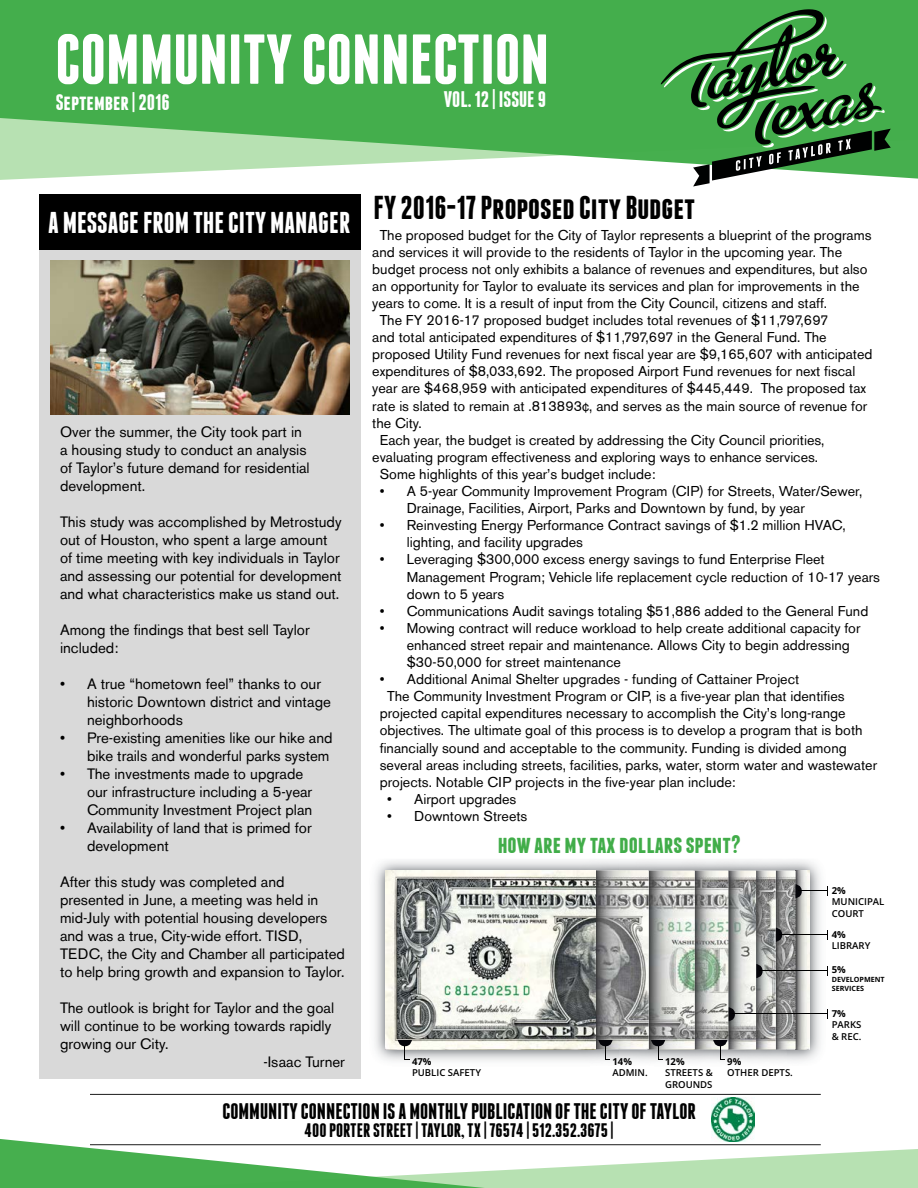
<style>
.page{position:relative;width:918px;height:1188px;background:#fff}
.page>*{position:absolute;margin:0;border:0;box-sizing:border-box;transform-origin:0 0}
.t1{font:700 70.5px "Franchise";color:#fff}
.t2{font:700 33px "Franchise";color:#000}
.t3{font:700 30px "Franchise";color:#fff}
.t4{font:700 25.5px "Franchise";color:#41ad49}
.t5{font:700 22.5px "Franchise";color:#000}
.t6{font:700 22.5px "Franchise";color:#fff}
.t7{font:700 19.5px "Franchise";color:#000}
.t8{font:15px/18px "Akzidenz Grotesk BE";color:#000}
.t9{font:14.25px/17.1px "Akzidenz Grotesk BE";color:#000}
.t10{font:600 9.6px/11.6px "Open Sans";color:#000}
.t11{font:700 9.6px "Open Sans";color:#000}
.t12{font:700 7.2px/8.6px "Open Sans";color:#000}
</style>
<div class="page">
<svg style="left:0;top:0;width:918px;height:187px;background:#67bd6d"></svg>
<svg style="left:0;top:1139px;width:918px;height:49px"></svg>
<div style="left:39px;top:194px;width:321px;height:56px;background:#000"></div>
<div style="left:39px;top:250px;width:321px;height:828px;background:#d9d9d9"></div>
<hr style="left:90px;top:1094px;width:731px;height:1px;background:#000">
<hr style="left:90px;top:1144px;width:731px;height:1px;background:#000">
<img style="left:711px;top:1097px;width:43px;height:44px">
<svg style="left:659px;top:9px;width:232px;height:177px;background:#4f9154"></svg>
<img style="left:50px;top:260px;width:300px;height:155px">
<img style="left:374px;top:888px;width:245px;height:173px">
<img style="left:374px;top:860px;width:245px;height:28px">
<img style="left:619px;top:860px;width:202px;height:24px">
<img style="left:787px;top:898px;width:40px;height:163px">
<img style="left:695px;top:871px;width:115px;height:179px">
<img style="left:796px;top:871px;width:1px;height:178px">
<img style="left:386px;top:870px;width:309px;height:179px">
<svg style="left:729px;top:1007px;width:6px;height:14px"></svg>
<hr style="left:732px;top:1014px;width:95px;height:1px;background:#000">
<svg style="left:756px;top:964px;width:7px;height:14px"></svg>
<hr style="left:759px;top:970px;width:68px;height:1px;background:#000">
<svg style="left:776px;top:928px;width:6px;height:14px"></svg>
<hr style="left:779px;top:935px;width:48px;height:1px;background:#000">
<svg style="left:796px;top:884px;width:32px;height:14px"></svg>
<svg style="left:713px;top:1040px;width:14px;height:21px"></svg>
<svg style="left:651px;top:1040px;width:14px;height:21px"></svg>
<svg style="left:398px;top:1040px;width:14px;height:21px"></svg>
<svg style="left:598px;top:1040px;width:15px;height:21px"></svg>
<h1 class="t1" style="left:56px;top:26px;width:495px">COMMUNITY CONNECTION</h1>
<h3 class="t6" style="left:56px;top:92px;width:116px">September | 2016</h3>
<h3 class="t6" style="left:444px;top:89px;width:104px">VOL. 12 | ISSUE 9</h3>
<h2 class="t2" style="left:374px;top:192px;width:323px">FY 2016-17 Proposed City Budget</h2>
<h3 class="t3" style="left:48px;top:209px;width:304px">A MESSAGE FROM THE CITY MANAGER</h3>
<p class="t9" style="left:380px;top:226px;width:493px">The proposed budget for the City of Taylor represents a blueprint of the programs</p>
<p class="t9" style="left:372px;top:243px;width:471px">and services it will provide to the residents of Taylor in the upcoming year. The</p>
<p class="t9" style="left:372px;top:260px;width:497px">budget process not only exhibits a balance of revenues and expenditures, but also</p>
<p class="t9" style="left:372px;top:277px;width:489px">an opportunity for Taylor to evaluate its services and plan for improvements in the</p>
<p class="t9" style="left:372px;top:294px;width:456px">years to come. It is a result of input from the City Council, citizens and staff.</p>
<p class="t9" style="left:380px;top:312px;width:450px">The FY 2016-17 proposed budget includes total revenues of $11,797,697</p>
<p class="t9" style="left:372px;top:329px;width:456px">and total anticipated expenditures of $11,797,697 in the General Fund. The</p>
<p class="t9" style="left:372px;top:346px;width:502px">proposed Utility Fund revenues for next fiscal year are $9,165,607 with anticipated</p>
<p class="t9" style="left:372px;top:363px;width:485px">expenditures of $8,033,692. The proposed Airport Fund revenues for next fiscal</p>
<p class="t9" style="left:372px;top:380px;width:495px">year are $468,959 with anticipated expenditures of $445,449. The proposed tax</p>
<p class="t9" style="left:372px;top:397px;width:496px">rate is slated to remain at .813893¢, and serves as the main source of revenue for</p>
<p class="t9" style="left:372px;top:414px;width:51px">the City.</p>
<p class="t9" style="left:380px;top:431px;width:446px">Each year, the budget is created by addressing the City Council priorities,</p>
<p class="t9" style="left:372px;top:448px;width:447px">evaluating program effectiveness and exploring ways to enhance services.</p>
<p class="t9" style="left:380px;top:465px;width:277px">Some highlights of this year’s budget include:</p>
<p class="t9" style="left:407px;top:483px;width:457px;text-indent:-27px">• A 5-year Community Improvement Program (CIP) for Streets, Water/Sewer,<br>Drainage, Facilities, Airport, Parks and Downtown by fund, by year</p>
<p class="t9" style="left:407px;top:517px;width:440px;text-indent:-27px">• Reinvesting Energy Performance Contract savings of $1.2 million HVAC, lighting, and facility upgrades</p>
<p class="t9" style="left:407px;top:551px;width:475px;text-indent:-27px">• Leveraging $300,000 excess energy savings to fund Enterprise Fleet<br>Management Program; Vehicle life replacement cycle reduction of 10-17 years down to 5 years</p>
<p class="t9" style="left:380px;top:602px;width:490px">• Communications Audit savings totaling $51,886 added to the General Fund</p>
<p class="t9" style="left:407px;top:619px;width:455px;text-indent:-27px">• Mowing contract will reduce workload to help create additional capacity for enhanced street repair and maintenance. Allows City to begin addressing $30-50,000 for street maintenance</p>
<p class="t9" style="left:380px;top:671px;width:421px">• Additional Animal Shelter upgrades - funding of Cattainer Project</p>
<p class="t9" style="left:387px;top:688px;width:459px">The Community Investment Program or CIP, is a five-year plan that identifies</p>
<p class="t9" style="left:380px;top:705px;width:467px">projected capital expenditures necessary to accomplish the City’s long-range</p>
<p class="t9" style="left:380px;top:722px;width:484px">objectives. The ultimate goal of this process is to develop a program that is both</p>
<p class="t9" style="left:380px;top:739px;width:468px">financially sound and acceptable to the community. Funding is divided among</p>
<p class="t9" style="left:380px;top:756px;width:499px">several areas including streets, facilities, parks, water, storm water and wastewater</p>
<p class="t9" style="left:380px;top:773px;width:357px">projects. Notable CIP projects in the five-year plan include:</p>
<p class="t9" style="left:387px;top:790px;width:131px">• Airport upgrades</p>
<p class="t9" style="left:387px;top:807px;width:142px">• Downtown Streets</p>
<p class="t8" style="left:60px;top:423px;width:251px">Over the summer, the City took part in a housing study to conduct an analysis of Taylor’s future demand for residential development.</p>
<p class="t8" style="left:60px;top:513px;width:283px">This study was accomplished by Metrostudy out of Houston, who spent a large amount of time meeting with key individuals in Taylor and assessing our potential for development and what characteristics make us stand out.</p>
<p class="t8" style="left:60px;top:621px;width:251px">Among the findings that best sell Taylor included:</p>
<p class="t8" style="left:87px;top:675px;width:246px;text-indent:-27px">• A true “hometown feel” thanks to our historic Downtown district and vintage neighborhoods</p>
<p class="t8" style="left:60px;top:729px;width:274px;text-align:right">• Pre-existing amenities like our hike and bike trails and wonderful parks system</p>
<p class="t8" style="left:87px;top:765px;width:227px;text-indent:-27px">• The investments made to upgrade our infrastructure including a 5-year<br>Community Investment Project plan</p>
<p class="t8" style="left:87px;top:819px;width:226px;text-indent:-27px">• Availability of land that is primed for development</p>
<p class="t8" style="left:60px;top:873px;width:287px">After this study was completed and presented in June, a meeting was held in mid-July with potential housing developers and was a true, City-wide effort. TISD, TEDC, the City and Chamber all participated to help bring growth and expansion to Taylor.</p>
<p class="t8" style="left:60px;top:999px;width:276px">The outlook is bright for Taylor and the goal</p>
<p class="t8" style="left:60px;top:1017px;width:273px">will continue to be working towards rapidly</p>
<p class="t8" style="left:60px;top:1035px;width:110px">growing our City.</p>
<p class="t8" style="left:263px;top:1053px;width:83px">-Isaac Turner</p>
<h3 class="t5" style="left:222px;top:1100px;width:475px">COMMUNITY CONNECTION IS A MONTHLY PUBLICATION OF THE CITY OF TAYLOR</h3>
<h3 class="t7" style="left:305px;top:1121px;width:311px">400 PORTER STREET | TAYLOR, TX | 76574 | 512.352.3675 |</h3>
<h3 class="t4" style="left:498px;top:832px;width:245px">how are my tax dollars spent?</h3>
<p class="t11" style="left:832px;top:883px;width:16px">2%</p>
<p class="t10" style="left:832px;top:896px;width:54px">MUNICIPAL<br>COURT</p>
<p class="t11" style="left:832px;top:927px;width:16px">4%</p>
<p class="t10" style="left:832px;top:940px;width:40px">LIBRARY</p>
<p class="t11" style="left:832px;top:963px;width:16px">5%</p>
<p class="t12" style="left:832px;top:975px;width:55px">DEVELOPMENT<br>SERVICES</p>
<p class="t11" style="left:832px;top:1006px;width:16px">7%</p>
<p class="t10" style="left:832px;top:1019px;width:31px">PARKS &amp; REC.</p>
<p class="t11" style="left:412px;top:1054px;width:21px">47%</p>
<p class="t10" style="left:412px;top:1067px;width:71px">PUBLIC SAFETY</p>
<p class="t11" style="left:612px;top:1054px;width:21px">14%</p>
<p class="t10" style="left:612px;top:1067px;width:37px">ADMIN.</p>
<p class="t11" style="left:665px;top:1054px;width:21px">12%</p>
<p class="t10" style="left:665px;top:1067px;width:49px">STREETS &amp;<br>GROUNDS</p>
<p class="t11" style="left:727px;top:1054px;width:16px">9%</p>
<p class="t10" style="left:727px;top:1067px;width:67px">OTHER DEPTS.</p>
</div>
